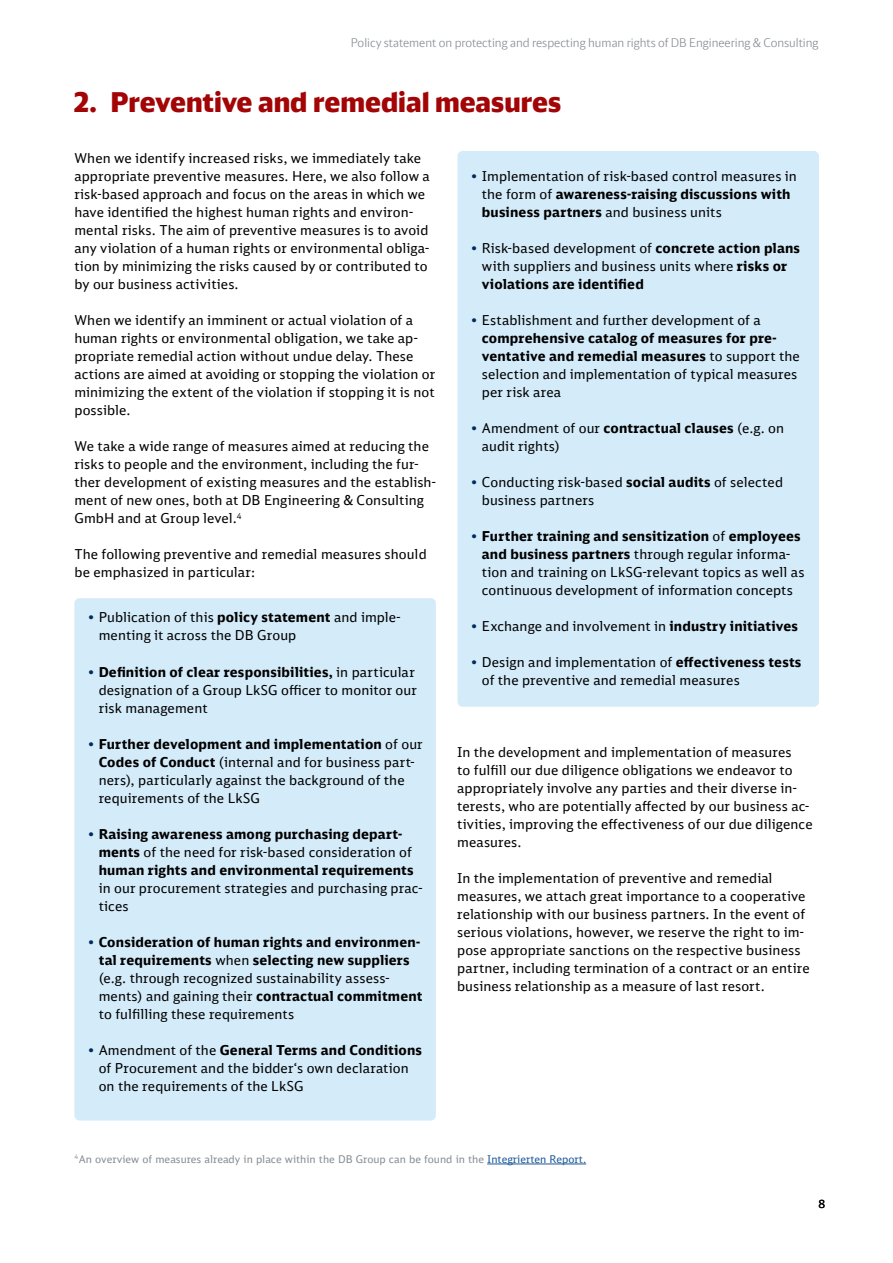
<style>
.page{position:relative;width:893px;height:1263px;background:#fff}
.page>*{position:absolute;margin:0;border:0;box-sizing:border-box;transform-origin:0 0}
.t1{font:900 27px "DB Head";color:#a30406}
.t2{font:13.5px/18px "DB Sans";letter-spacing:.01em;color:#000}
.t3{font:700 13.5px/18px "DB Sans";letter-spacing:.015em;color:#000}
.t4{font:300 12px "DB Neo Head";color:#878d93}
.t5{font:11.25px "DB Sans";color:#000}
.t6{font:10.5px "DB Sans";color:#878d93}
.s1{color:#002b5d}
.s2{font-weight:700}
.s3{font-weight:400;color:#002b5d}
.s4{font-weight:400}
.s5{color:#1b5899}
</style>
<div class="page">
<div style="left:74px;top:598px;width:362px;height:522px;background:#d4ebf9;border-radius:5px"></div>
<div style="left:458px;top:151px;width:361px;height:556px;background:#d4ebf9;border-radius:5px"></div>
<hr style="left:487px;top:1163px;width:99px;height:1px;background:#1b5899">
<p class="t4" style="left:351px;top:35px;width:469px">Policy statement on protecting and respecting human rights of DB Engineering &amp; Consulting</p>
<h1 class="t1" style="left:74px;top:85px;width:488px">2. Preventive and remedial measures</h1>
<p class="t2" style="left:74px;top:149px;width:357px">When we identify increased risks, we immediately take appropriate preventive measures. Here, we also follow a risk-based approach and focus on the areas in which we have identified the highest human rights and environ&shy;mental risks. The aim of preventive measures is to avoid any violation of a human rights or environmental obliga&shy;tion by minimizing the risks caused by or contributed to by our business activities.</p>
<p class="t2" style="left:74px;top:311px;width:362px">When we identify an imminent or actual violation of a human rights or environmental obligation, we take ap&shy;propriate remedial action without undue delay. These actions are aimed at avoiding or stopping the violation or minimizing the extent of the violation if stopping it is not possible.</p>
<p class="t2" style="left:74px;top:437px;width:363px">We take a wide range of measures aimed at reducing the risks to people and the environment, including the fur&shy;ther development of existing measures and the establish&shy;ment of new ones, both at DB Engineering &amp; Consulting GmbH and at Group level.<sup>4</sup></p>
<p class="t2" style="left:74px;top:545px;width:354px">The following preventive and remedial measures should be emphasized in particular:</p>
<p class="t2" style="left:99px;top:608px;width:303px;text-indent:-12px"><span class="s1">΄</span> Publication of this <span class="s2">policy statement</span> and imple&shy;menting it across the DB Group</p>
<p class="t2" style="left:99px;top:662px;width:320px;text-indent:-12px"><span class="s1">΄</span> <span class="s2">Definition of clear responsibilities,</span> in particular designation of a Group LkSG officer to monitor our risk management</p>
<p class="t2" style="left:99px;top:734px;width:326px;text-indent:-12px"><span class="s1">΄</span> <span class="s2">Further development and implementation</span> of our <span class="s2">Codes of Conduct</span> (internal and for business part&shy;ners), particularly against the background of the requirements of the LkSG</p>
<p class="t3" style="left:99px;top:824px;width:317px;text-indent:-12px"><span class="s3">΄</span> Raising awareness among purchasing depart&shy;ments <span class="s4">of the need for risk-based consideration of </span>human rights and environmental requirements</p>
<p class="t2" style="left:99px;top:878px;width:325px">in our procurement strategies and purchasing prac&shy;tices</p>
<p class="t3" style="left:99px;top:932px;width:325px;text-indent:-12px"><span class="s3">΄</span> Consideration of human rights and environmen&shy;tal requirements <span class="s4">when</span> selecting new suppliers <span class="s4">(e.g. through recognized sustainability assess&shy;ments) and gaining their</span> contractual commitment <span class="s4">to fulfilling these requirements</span></p>
<p class="t2" style="left:99px;top:1040px;width:325px;text-indent:-12px"><span class="s1">΄</span> Amendment of the <span class="s2">General Terms and Conditions </span>of Procurement and the bidder‘s own declaration on the requirements of the LkSG</p>
<p class="t2" style="left:482px;top:167px;width:317px;text-indent:-12px"><span class="s1">΄</span> Implementation of risk-based control measures in the form of <span class="s2">awareness-raising discussions with business partners</span> and business units</p>
<p class="t2" style="left:482px;top:239px;width:320px;text-indent:-12px"><span class="s1">΄</span> Risk-based development of <span class="s2">concrete action plans </span>with suppliers and business units where <span class="s2">risks or violations are identified</span></p>
<p class="t2" style="left:482px;top:311px;width:319px;text-indent:-12px"><span class="s1">΄</span> Establishment and further development of a <span class="s2">comprehensive catalog of measures for pre&shy;ventative and remedial measures</span> to support the selection and implementation of typical measures per risk area</p>
<p class="t2" style="left:482px;top:419px;width:304px;text-indent:-12px"><span class="s1">΄</span> Amendment of our <span class="s2">contractual clauses</span> (e.g. on audit rights)</p>
<p class="t2" style="left:482px;top:473px;width:303px;text-indent:-12px"><span class="s1">΄</span> Conducting risk-based <span class="s2">social audits</span> of selected business partners</p>
<p class="t2" style="left:482px;top:527px;width:324px;text-indent:-12px"><span class="s1">΄</span> <span class="s2">Further training and sensitization</span> of <span class="s2">employees and business partners</span> through regular informa&shy;tion and training on LkSG-relevant topics as well as continuous development of information concepts</p>
<p class="t2" style="left:470px;top:617px;width:329px"><span class="s1">΄</span> Exchange and involvement in <span class="s2">industry initiatives</span></p>
<p class="t2" style="left:482px;top:653px;width:321px;text-indent:-12px"><span class="s1">΄</span> Design and implementation of <span class="s2">effectiveness tests </span>of the preventive and remedial measures</p>
<p class="t2" style="left:457px;top:743px;width:357px">In the development and implementation of measures<br>to fulfill our due diligence obligations we endeavor to appropriately involve any parties and their diverse in&shy;terests, who are potentially affected by our business ac&shy;tivities, improving the effectiveness of our due diligence measures.</p>
<p class="t2" style="left:457px;top:869px;width:354px">In the implementation of preventive and remedial measures, we attach great importance to a cooperative relationship with our business partners. In the event of serious violations, however, we reserve the right to im&shy;pose appropriate sanctions on the respective business partner, including termination of a contract or an entire business relationship as a measure of last resort.</p>
<p class="t6" style="left:74px;top:1152px;width:513px"><sup>4</sup>An overview of measures already in place within the DB Group can be found in the <span class="s5">Integrierten Report.</span></p>
<p class="t5" style="left:819px;top:1197px;width:8px">8</p>
</div>
